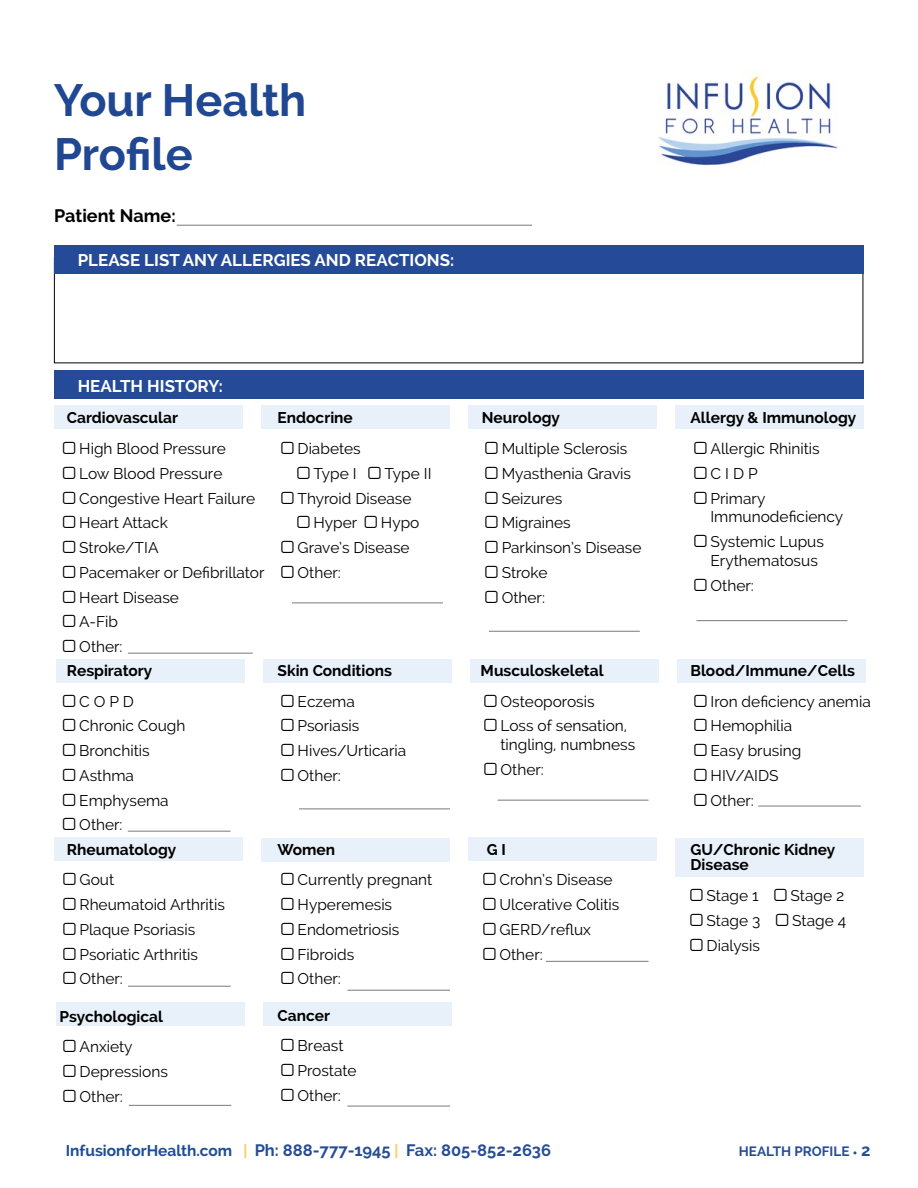
<style>
.page{position:relative;width:918px;height:1188px;background:#fff}
.page>*{position:absolute;margin:0;border:0;box-sizing:border-box;transform-origin:0 0}
.t1{font:700 45px/54px "Raleway";color:#204792}
.t2{font:700 18px "Raleway";color:#000}
.t3{font:700 16.95px "Raleway";color:#fff}
.t4{font:700 16.5px "Raleway";color:#264d95}
.t5{font:15.45px/24.8px "Raleway";color:#000}
.t6{font:700 15.45px/15.8px "Raleway";color:#000}
.t7{font:700 13.5px "Raleway";color:#264d95}
.s1{font-size:15.45px;color:#1d4d95}
.s2{font-size:15.45px;color:#f9ce64}
.s3{font-family:"Alegreya";font-weight:400}
.s4{font-size:16.5px}
</style>
<div class="page">
<div style="left:54px;top:838px;width:189px;height:23px;background:#e8f1f9"></div>
<div style="left:261px;top:838px;width:189px;height:23px;background:#e8f1f9"></div>
<div style="left:468px;top:838px;width:189px;height:23px;background:#e8f1f9"></div>
<div style="left:675px;top:838px;width:189px;height:38px;background:#e8f1f9"></div>
<div style="left:56px;top:659px;width:189px;height:23px;background:#e8f1f9"></div>
<div style="left:263px;top:659px;width:189px;height:24px;background:#e8f1f9"></div>
<div style="left:470px;top:659px;width:189px;height:23px;background:#e8f1f9"></div>
<div style="left:677px;top:659px;width:189px;height:23px;background:#e8f1f9"></div>
<div style="left:54px;top:406px;width:189px;height:23px;background:#e8f1f9"></div>
<div style="left:261px;top:406px;width:189px;height:23px;background:#e8f1f9"></div>
<div style="left:468px;top:406px;width:189px;height:23px;background:#e8f1f9"></div>
<div style="left:675px;top:406px;width:189px;height:23px;background:#e8f1f9"></div>
<div style="left:54px;top:245px;width:810px;height:29px;background:#254a97"></div>
<div style="left:54px;top:371px;width:810px;height:28px;background:#254a97"></div>
<div style="left:56px;top:1002px;width:189px;height:24px;background:#e8f1f9"></div>
<div style="left:263px;top:1003px;width:189px;height:23px;background:#e8f1f9"></div>
<hr style="left:498px;top:800px;width:151px;height:1px;background:#7a7a7a">
<hr style="left:489px;top:631px;width:151px;height:1px;background:#7a7a7a">
<hr style="left:697px;top:620px;width:150px;height:1px;background:#7a7a7a">
<hr style="left:292px;top:603px;width:151px;height:1px;background:#7a7a7a">
<hr style="left:299px;top:809px;width:151px;height:1px;background:#7a7a7a">
<hr style="left:758px;top:806px;width:103px;height:1px;background:#7a7a7a">
<hr style="left:546px;top:961px;width:103px;height:1px;background:#7a7a7a">
<hr style="left:347px;top:990px;width:103px;height:1px;background:#7a7a7a">
<hr style="left:347px;top:1106px;width:103px;height:1px;background:#7a7a7a">
<hr style="left:129px;top:1105px;width:102px;height:1px;background:#7a7a7a">
<hr style="left:128px;top:986px;width:103px;height:1px;background:#7a7a7a">
<hr style="left:128px;top:831px;width:102px;height:1px;background:#7a7a7a">
<hr style="left:128px;top:653px;width:125px;height:1px;background:#7a7a7a">
<img style="left:658px;top:75px;width:180px;height:91px">
<hr style="left:177px;top:225px;width:355px;height:1px;background:#7a7a7a">
<h1 class="t1" style="left:54px;top:73px;width:254px">Your Health<br>Profile</h1>
<p class="t2" style="left:54px;top:205px;width:123px">Patient Name:</p>
<p class="t3" style="left:78px;top:251px;width:378px">PLEASE LIST ANY ALLERGIES AND REACTIONS:</p>
<p class="t3" style="left:78px;top:376px;width:147px">HEALTH HISTORY:</p>
<p class="t6" style="left:67px;top:410px;width:113px">Cardiovascular</p>
<p class="t5" style="left:79px;top:436px;width:187px">High Blood Pressure<br>Low Blood Pressure<br>Congestive Heart Failure<br>Heart Attack<br>Stroke/TIA<br>Pacemaker or Defibrillator<br>Heart Disease<br>A-Fib<br>Other:</p>
<p class="t6" style="left:67px;top:663px;width:87px">Respiratory</p>
<p class="t5" style="left:79px;top:689px;width:108px">C O P D<br>Chronic Cough<br>Bronchitis<br>Asthma<br>Emphysema<br>Other:</p>
<p class="t6" style="left:67px;top:841px;width:111px">Rheumatology</p>
<p class="t5" style="left:80px;top:868px;width:147px">Gout<br>Rheumatoid Arthritis<br>Plaque Psoriasis<br>Psoriatic Arthritis<br>Other:</p>
<p class="t6" style="left:60px;top:1008px;width:105px">Psychological</p>
<p class="t5" style="left:80px;top:1035px;width:90px">Anxiety<br>Depressions<br>Other:</p>
<p class="t6" style="left:278px;top:410px;width:77px">Endocrine</p>
<p class="t5" style="left:298px;top:436px;width:65px;text-align:right">Diabetes<br>Type I</p>
<p class="t5" style="left:385px;top:461px;width:49px">Type II</p>
<p class="t5" style="left:298px;top:486px;width:116px">Thyroid Disease</p>
<p class="t5" style="left:313px;top:511px;width:45px">Hyper</p>
<p class="t5" style="left:298px;top:511px;width:123px;text-indent:83px">Hypo<br>Grave’s Disease<br>Other:</p>
<p class="t6" style="left:278px;top:663px;width:116px">Skin Conditions</p>
<p class="t5" style="left:298px;top:689px;width:110px">Eczema<br>Psoriasis<br>Hives/Urticaria<br>Other:</p>
<p class="t6" style="left:278px;top:841px;width:59px">Women</p>
<p class="t5" style="left:298px;top:867px;width:136px">Currently pregnant<br>Hyperemesis<br>Endometriosis<br>Fibroids<br>Other:</p>
<p class="t6" style="left:278px;top:1007px;width:54px">Cancer</p>
<p class="t5" style="left:298px;top:1033px;width:61px">Breast<br>Prostate<br>Other:</p>
<p class="t6" style="left:482px;top:410px;width:80px">Neurology</p>
<p class="t5" style="left:502px;top:436px;width:141px">Multiple Sclerosis<br>Myasthenia Gravis<br>Seizures<br>Migraines<br>Parkinson’s Disease<br>Stroke<br>Other:</p>
<p class="t6" style="left:481px;top:663px;width:125px">Musculoskeletal</p>
<p class="t5" style="left:501px;top:689px;width:128px">Osteoporosis<br>Loss of sensation,</p>
<p class="t5" style="left:500px;top:732px;width:136px">tingling, numbness<br>Other:</p>
<p class="t6" style="left:487px;top:841px;width:21px">G I</p>
<p class="t5" style="left:499px;top:868px;width:121px">Crohn’s Disease<br>Ulcerative Colitis<br>GERD/reflux<br>Other:</p>
<p class="t6" style="left:691px;top:410px;width:167px">Allergy &amp; Immunology</p>
<p class="t5" style="left:711px;top:436px;width:111px">Allergic Rhinitis<br>C I D P<br>Primary</p>
<p class="t5" style="left:710px;top:505px;width:134px">Immunodeficiency<br>Systemic Lupus</p>
<p class="t5" style="left:710px;top:548px;width:109px">Erythematosus<br>Other:</p>
<p class="t6" style="left:691px;top:663px;width:166px">Blood/Immune/Cells</p>
<p class="t5" style="left:711px;top:689px;width:162px">Iron deficiency anemia<br>Hemophilia<br>Easy brusing<br>HIV/AIDS<br>Other:</p>
<p class="t6" style="left:691px;top:841px;width:146px">GU/Chronic Kidney<br>Disease</p>
<p class="t5" style="left:707px;top:883px;width:54px">Stage 1</p>
<p class="t5" style="left:791px;top:883px;width:55px">Stage 2</p>
<p class="t5" style="left:707px;top:908px;width:55px">Stage 3</p>
<p class="t5" style="left:792px;top:908px;width:55px">Stage 4</p>
<p class="t5" style="left:707px;top:933px;width:55px">Dialysis</p>
<p class="t4" style="left:66px;top:1140px;width:487px"><span class="s1">InfusionforHealth.com</span> <span class="s2">|</span> Ph: 888-777-1945 <span class="s2">|</span> Fax: 805-852-2636</p>
<p class="t7" style="left:739px;top:1143px;width:133px">HEALTH PROFILE <span class="s3">•</span> <span class="s4">2</span></p>
</div>
